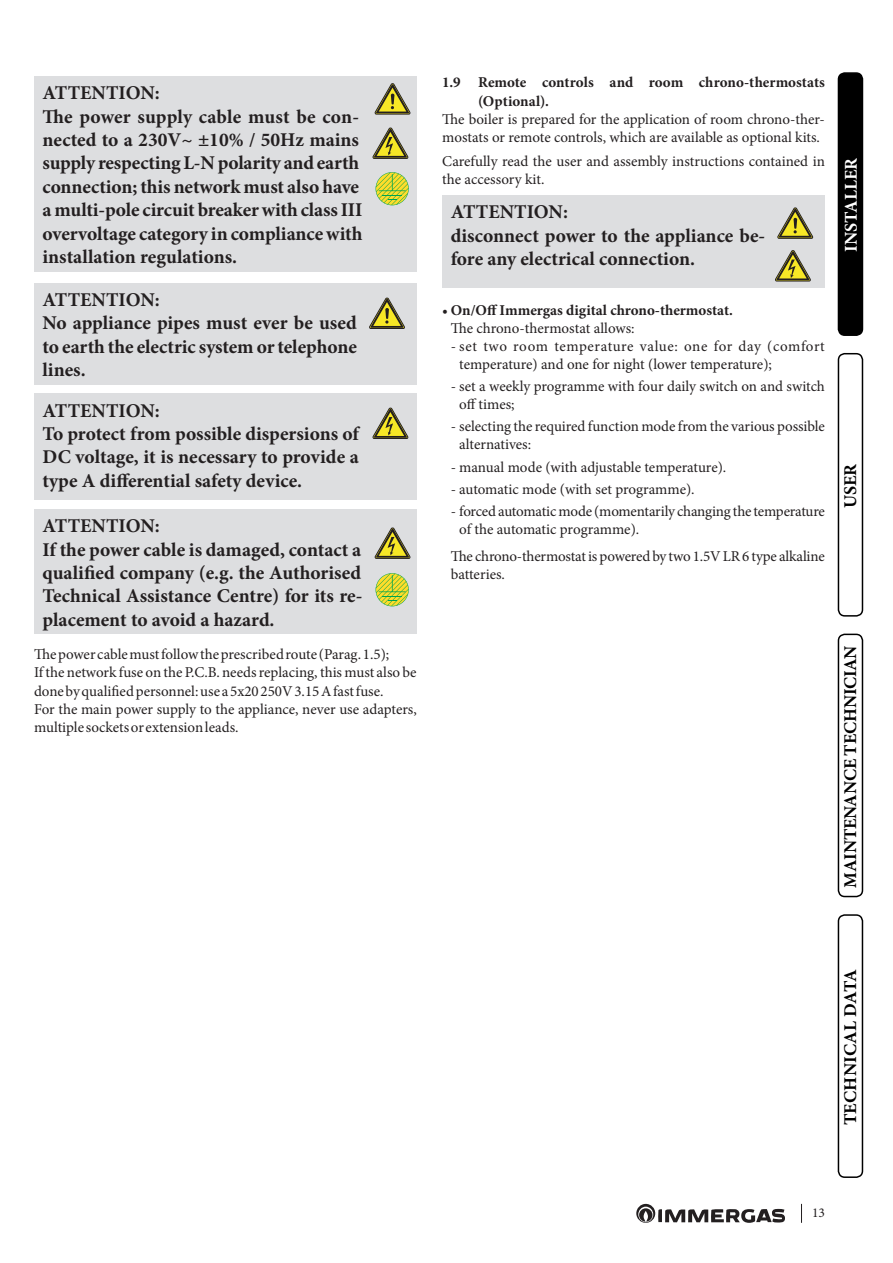
<style>
.page{position:relative;width:893px;height:1263px;background:#fff}
.page>*{position:absolute;margin:0;border:0;box-sizing:border-box;transform-origin:0 0}
.Testo-ATTENZIONE{font:700 19.5px/23.4px "Minion Pro";letter-spacing:-.005em;color:#231f20;text-align:justify}
.Testo_Spazio{font:700 19.5px "Minion Pro";color:#231f20}
.t1{font:700 18px "Minion Pro";letter-spacing:-.01em;color:#000}
.t2{font:700 18px "Minion Pro";letter-spacing:.01em;color:#000}
.t3{font:700 18px "Minion Pro";color:#fff}
.Testo2{font:15px/18px "Minion Pro";letter-spacing:-.005em;color:#231f20}
.Testo{font:15px/18.3px "Minion Pro";letter-spacing:-.005em;color:#231f20}
.Testo_Spazio-2{font:15px/18px "Minion Pro";letter-spacing:-.005em;color:#231f20}
.Testo1{font:15px/18px "Minion Pro";letter-spacing:-.01em;color:#231f20}
.Sottotitolo{font:700 15px/18.3px "Minion Pro";color:#231f20}
.Testo1-2{font:700 15px "Minion Pro";color:#231f20}
.t4{font:13.5px "Minion Pro";color:#231f20}
.s1{font-weight:400}
</style>
<div class="page">
<svg style="left:636px;top:1204px;width:149px;height:19px"></svg>
<svg style="left:801px;top:1204px;width:1px;height:19px"></svg>
<div style="left:838px;top:73px;width:24px;height:262px;background:#000;border-radius:6px"></div>
<div style="left:838px;top:72px;width:25px;height:264px;border:2px solid #000;border-radius:6px"></div>
<div style="left:838px;top:353px;width:25px;height:264px;border:2px solid #000;border-radius:6px"></div>
<div style="left:838px;top:634px;width:25px;height:263px;border:2px solid #000;border-radius:6px"></div>
<div style="left:838px;top:914px;width:25px;height:264px;border:2px solid #000;border-radius:6px"></div>
<div style="left:34px;top:77px;width:383px;height:195px;background:#dddee0"></div>
<svg style="left:375px;top:83px;width:35px;height:31px"></svg>
<svg style="left:376px;top:172px;width:33px;height:33px"></svg>
<svg style="left:373px;top:128px;width:35px;height:31px"></svg>
<div style="left:34px;top:283px;width:383px;height:101px;background:#dddee0"></div>
<svg style="left:369px;top:298px;width:36px;height:31px"></svg>
<div style="left:34px;top:394px;width:383px;height:106px;background:#dddee0"></div>
<svg style="left:373px;top:408px;width:35px;height:31px"></svg>
<div style="left:34px;top:509px;width:383px;height:125px;background:#dddee0"></div>
<svg style="left:376px;top:573px;width:33px;height:33px"></svg>
<svg style="left:375px;top:528px;width:35px;height:31px"></svg>
<div style="left:442px;top:196px;width:383px;height:92px;background:#dddee0"></div>
<svg style="left:777px;top:208px;width:36px;height:31px"></svg>
<svg style="left:775px;top:250px;width:36px;height:31px"></svg>
<p class="Testo-ATTENZIONE" style="left:43px;top:81px;width:119px">ATTENTION:</p>
<p class="Testo-ATTENZIONE" style="left:43px;top:104px;width:322px;text-align:left">The power supply cable must be con&shy;nected to a 230V~ ±10% / 50Hz mains supply respecting L-N polarity and earth connection; this network must also have a multi-pole circuit breaker with class III overvoltage category in compliance with installation regulations.</p>
<p class="Testo-ATTENZIONE" style="left:43px;top:288px;width:119px">ATTENTION:</p>
<p class="Testo-ATTENZIONE" style="left:43px;top:311px;width:316px">No appliance pipes must ever be used to earth the electric system or telephone lines.</p>
<p class="Testo_Spazio" style="left:43px;top:396px;width:119px">ATTENTION:</p>
<p class="Testo-ATTENZIONE" style="left:43px;top:422px;width:318px">To protect from possible dispersions of DC voltage, it is necessary to provide a type A differential safety device.</p>
<p class="Testo_Spazio" style="left:43px;top:512px;width:119px">ATTENTION:</p>
<p class="Testo-ATTENZIONE" style="left:43px;top:537px;width:321px">If the power cable is damaged, contact a qualified company (e.g. the Authorised Technical Assistance Centre) for its re&shy;placement to avoid a hazard.</p>
<p class="Testo" style="left:34px;top:645px;width:357px">The power cable must follow the prescribed route (Parag. 1.5);</p>
<p class="Testo" style="left:34px;top:663px;width:384px">If the network fuse on the P.C.B. needs replacing, this must also be done by qualified personnel: use a 5x20 250V 3.15 A fast fuse.</p>
<p class="Testo" style="left:34px;top:700px;width:384px">For the main power supply to the appliance, never use adapters, multiple sockets or extension leads.</p>
<p class="Sottotitolo" style="left:478px;top:73px;width:348px;text-indent:-36px">1.9 Remote controls and room chrono-thermostats (Optional).</p>
<p class="Testo_Spazio-2" style="left:442px;top:110px;width:384px">The boiler is prepared for the application of room chrono-ther&shy;mostats or remote controls, which are available as optional kits.</p>
<p class="Testo_Spazio-2" style="left:442px;top:152px;width:384px">Carefully read the user and assembly instructions contained in the accessory kit.</p>
<p class="Testo-ATTENZIONE" style="left:451px;top:200px;width:119px">ATTENTION:</p>
<p class="Testo-ATTENZIONE" style="left:451px;top:224px;width:316px">disconnect power to the appliance be&shy;fore any electrical connection.</p>
<p class="Testo1-2" style="left:442px;top:299px;width:292px"><span class="s1">•</span> On/Off Immergas digital chrono-thermostat.</p>
<p class="Testo1" style="left:451px;top:319px;width:185px">The chrono-thermostat allows:</p>
<p class="Testo2" style="left:459px;top:337px;width:367px;text-indent:-9px">- set two room temperature value: one for day (comfort temperature) and one for night (lower temperature);</p>
<p class="Testo2" style="left:459px;top:377px;width:367px;text-indent:-9px">- set a weekly programme with four daily switch on and switch off times;</p>
<p class="Testo2" style="left:459px;top:417px;width:367px;text-indent:-9px">- selecting the required function mode from the various possible alternatives:</p>
<p class="Testo2" style="left:451px;top:458px;width:277px">- manual mode (with adjustable temperature).</p>
<p class="Testo2" style="left:451px;top:480px;width:245px">- automatic mode (with set programme).</p>
<p class="Testo2" style="left:459px;top:502px;width:367px;text-indent:-9px">- forced automatic mode (momentarily changing the temperature of the automatic programme).</p>
<p class="Testo1" style="left:451px;top:547px;width:376px">The chrono-thermostat is powered by two 1.5V LR 6 type alkaline batteries.</p>
<p class="t3" style="left:838px;top:252px;width:95px;rotate:-90deg">INSTALLER</p>
<p class="t1" style="left:838px;top:508px;width:46px;rotate:-90deg">USER</p>
<p class="t1" style="left:838px;top:888px;width:243px;rotate:-90deg">MAINTENANCE TECHNICIAN</p>
<p class="t2" style="left:838px;top:1125px;width:157px;rotate:-90deg">TECHNICAL DATA</p>
<p class="t4" style="left:812px;top:1204px;width:14px">13</p>
</div>
